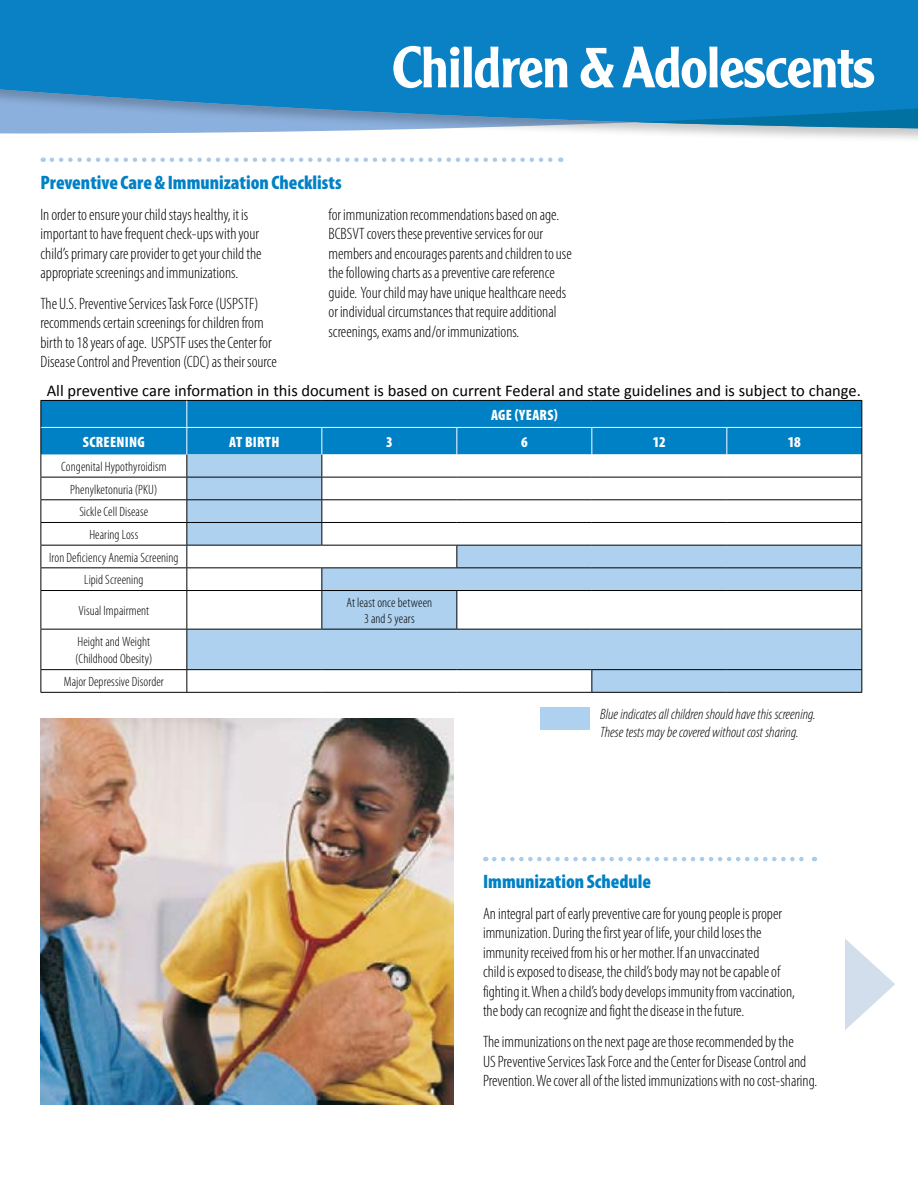
<style>
.page{position:relative;width:918px;height:1188px;background:#fff}
.page>*{position:absolute;margin:0;border:0;box-sizing:border-box;transform-origin:0 0}
.t1{font:500 57px "Clearface Gothic LT Std";letter-spacing:-.02em;color:#fff}
.t2{font:900 condensed 19.5px "Myriad Pro";color:#0081c6}
.t3{font:300 condensed 16.5px/19.5px "Myriad Pro";color:#000}
.t4{font:16.5px "Calibri";color:#000}
.t5{font:italic 300 condensed 15px/18px "Myriad Pro";color:#000}
.t6{font:900 condensed 15px "Myriad Pro";letter-spacing:.02em;color:#fff}
.t7{font:300 condensed 13.5px/22.6px "Myriad Pro";letter-spacing:.005em;color:#000;text-align:center}
</style>
<div class="page">
<div style="left:0;top:0;width:918px;height:144px;background:#000;opacity:.22"></div>
<div style="left:0;top:0;width:918px;height:17px;background:#0a81c5"></div>
<svg style="left:0;top:17px;width:918px;height:117px;background:#2389c6"></svg>
<svg style="left:52px;top:158px;width:509px;height:4px"></svg>
<svg style="left:494px;top:857px;width:321px;height:4px"></svg>
<div style="left:41px;top:401px;width:820px;height:53px;background:#0081c6"></div>
<svg style="left:187px;top:454px;width:674px;height:238px"></svg>
<div style="left:322px;top:568px;width:540px;height:23px;background:#add1ef"></div>
<hr style="left:40px;top:400px;width:147px;height:1px;background:#000">
<hr style="left:187px;top:400px;width:135px;height:1px;background:#000">
<hr style="left:322px;top:400px;width:135px;height:1px;background:#000">
<hr style="left:457px;top:400px;width:135px;height:1px;background:#000">
<hr style="left:592px;top:400px;width:135px;height:1px;background:#000">
<hr style="left:727px;top:400px;width:135px;height:1px;background:#000">
<hr style="left:40px;top:477px;width:147px;height:1px;background:#000">
<hr style="left:457px;top:477px;width:135px;height:1px;background:#000">
<hr style="left:592px;top:477px;width:135px;height:1px;background:#000">
<hr style="left:727px;top:477px;width:135px;height:1px;background:#000">
<hr style="left:40px;top:499px;width:147px;height:1px;background:#000">
<hr style="left:457px;top:499px;width:135px;height:1px;background:#000">
<hr style="left:592px;top:499px;width:135px;height:1px;background:#000">
<hr style="left:727px;top:499px;width:135px;height:1px;background:#000">
<hr style="left:40px;top:522px;width:147px;height:1px;background:#000">
<hr style="left:457px;top:522px;width:135px;height:1px;background:#000">
<hr style="left:592px;top:522px;width:135px;height:1px;background:#000">
<hr style="left:727px;top:522px;width:135px;height:1px;background:#000">
<hr style="left:40px;top:545px;width:147px;height:1px;background:#000">
<hr style="left:457px;top:545px;width:135px;height:1px;background:#000">
<hr style="left:592px;top:545px;width:135px;height:1px;background:#000">
<hr style="left:727px;top:545px;width:135px;height:1px;background:#000">
<hr style="left:40px;top:567px;width:147px;height:1px;background:#000">
<svg style="left:40px;top:401px;width:1px;height:189px"></svg>
<hr style="left:457px;top:567px;width:135px;height:1px;background:#000">
<hr style="left:592px;top:567px;width:135px;height:1px;background:#000">
<hr style="left:727px;top:567px;width:135px;height:1px;background:#000">
<svg style="left:861px;top:401px;width:1px;height:189px"></svg>
<hr style="left:40px;top:590px;width:147px;height:1px;background:#000">
<hr style="left:40px;top:591px;width:1px;height:38px;background:#000">
<hr style="left:186px;top:591px;width:1px;height:38px;background:#000">
<hr style="left:321px;top:591px;width:1px;height:38px;background:#000">
<hr style="left:457px;top:590px;width:135px;height:1px;background:#000">
<hr style="left:456px;top:591px;width:1px;height:38px;background:#000">
<hr style="left:592px;top:590px;width:135px;height:1px;background:#000">
<hr style="left:727px;top:590px;width:135px;height:1px;background:#000">
<hr style="left:861px;top:591px;width:1px;height:38px;background:#000">
<hr style="left:40px;top:629px;width:147px;height:1px;background:#000">
<hr style="left:40px;top:630px;width:1px;height:39px;background:#000">
<hr style="left:187px;top:629px;width:135px;height:1px;background:#000">
<hr style="left:186px;top:630px;width:1px;height:39px;background:#000">
<hr style="left:322px;top:629px;width:135px;height:1px;background:#000">
<hr style="left:457px;top:629px;width:135px;height:1px;background:#000">
<hr style="left:592px;top:629px;width:135px;height:1px;background:#000">
<hr style="left:727px;top:629px;width:135px;height:1px;background:#000">
<hr style="left:861px;top:630px;width:1px;height:39px;background:#000">
<hr style="left:40px;top:669px;width:147px;height:1px;background:#000">
<svg style="left:40px;top:670px;width:1px;height:22px"></svg>
<hr style="left:187px;top:669px;width:135px;height:1px;background:#000">
<svg style="left:186px;top:670px;width:1px;height:22px"></svg>
<hr style="left:322px;top:669px;width:135px;height:1px;background:#000">
<hr style="left:457px;top:669px;width:135px;height:1px;background:#000">
<hr style="left:592px;top:669px;width:135px;height:1px;background:#000">
<svg style="left:591px;top:670px;width:1px;height:22px"></svg>
<hr style="left:727px;top:669px;width:135px;height:1px;background:#000">
<svg style="left:861px;top:670px;width:1px;height:22px"></svg>
<hr style="left:40px;top:692px;width:147px;height:1px;background:#000">
<hr style="left:187px;top:692px;width:135px;height:1px;background:#000">
<hr style="left:322px;top:692px;width:135px;height:1px;background:#000">
<hr style="left:457px;top:692px;width:135px;height:1px;background:#000">
<hr style="left:592px;top:692px;width:135px;height:1px;background:#000">
<hr style="left:727px;top:692px;width:135px;height:1px;background:#000">
<hr style="left:41px;top:427px;width:146px;height:1px;background:#fff">
<hr style="left:457px;top:427px;width:135px;height:1px;background:#fff">
<svg style="left:186px;top:401px;width:271px;height:190px"></svg>
<hr style="left:592px;top:427px;width:135px;height:1px;background:#fff">
<svg style="left:591px;top:428px;width:1px;height:26px"></svg>
<hr style="left:727px;top:427px;width:134px;height:1px;background:#fff">
<svg style="left:726px;top:428px;width:1px;height:26px"></svg>
<div style="left:540px;top:707px;width:50px;height:23px;background:#add1ef"></div>
<svg style="left:845px;top:939px;width:50px;height:91px"></svg>
<img style="left:40px;top:719px;width:414px;height:386px">
<h1 class="t1" style="left:392px;top:32px;width:485px">Children &amp; Adolescents</h1>
<p class="t2" style="left:40px;top:170px;width:303px">Preventive Care &amp; Immunization Checklists</p>
<p class="t3" style="left:40px;top:204px;width:223px">In order to ensure your child stays healthy, it is important to have frequent check-ups with your child’s primary care provider to get your child the appropriate screenings and immunizations.</p>
<p class="t3" style="left:40px;top:293px;width:238px">The U.S. Preventive Services Task Force (USPSTF) recommends certain screenings for children from birth to 18 years of age. USPSTF uses the Center for Disease Control and Prevention (CDC) as their source</p>
<p class="t3" style="left:329px;top:204px;width:245px">for immunization recommendations based on age.<br>BCBSVT covers these preventive services for our members and encourages parents and children to use the following charts as a preventive care reference guide. Your child may have unique healthcare needs or individual circumstances that require additional screenings, exams and/or immunizations.</p>
<p class="t4" style="left:47px;top:380px;width:816px">All preventive care information in this document is based on current Federal and state guidelines and is subject to change.</p>
<p class="t6" style="left:491px;top:405px;width:68px">AGE (YEARS)</p>
<p class="t6" style="left:83px;top:432px;width:63px">SCREENING</p>
<p class="t6" style="left:229px;top:432px;width:52px">AT BIRTH</p>
<p class="t6" style="left:386px;top:432px;width:8px">3</p>
<p class="t6" style="left:521px;top:432px;width:8px">6</p>
<p class="t6" style="left:653px;top:432px;width:14px">12</p>
<p class="t6" style="left:788px;top:432px;width:14px">18</p>
<p class="t7" style="left:49px;top:455px;width:131px">Congenital Hypothyroidism<br>Phenylketonuria (PKU)<br>Sickle Cell Disease<br>Hearing Loss<br>Iron Deficiency Anemia Screening<br>Lipid Screening</p>
<p class="t7" style="left:78px;top:599px;width:72px">Visual Impairment</p>
<p class="t7" style="left:347px;top:594px;width:87px;line-height:16.5px">At least once between<br>3 and 5 years</p>
<p class="t7" style="left:75px;top:633px;width:79px;line-height:16.5px;text-align:left">Height and Weight (Childhood Obesity)</p>
<p class="t7" style="left:64px;top:670px;width:102px">Major Depressive Disorder</p>
<p class="t5" style="left:600px;top:705px;width:217px">Blue indicates all children should have this screening.<br>These tests may be covered without cost sharing.</p>
<p class="t2" style="left:483px;top:869px;width:170px">Immunization Schedule</p>
<p class="t3" style="left:483px;top:904px;width:313px">An integral part of early preventive care for young people is proper immunization. During the first year of life, your child loses the immunity received from his or her mother. If an unvaccinated<br>child is exposed to disease, the child’s body may not be capable of fighting it. When a child’s body develops immunity from vaccination, the body can recognize and fight the disease in the future.</p>
<p class="t3" style="left:483px;top:1032px;width:336px">The immunizations on the next page are those recommended by the<br>US Preventive Services Task Force and the Center for Disease Control and<br>Prevention. We cover all of the listed immunizations with no cost-sharing.</p>
</div>
